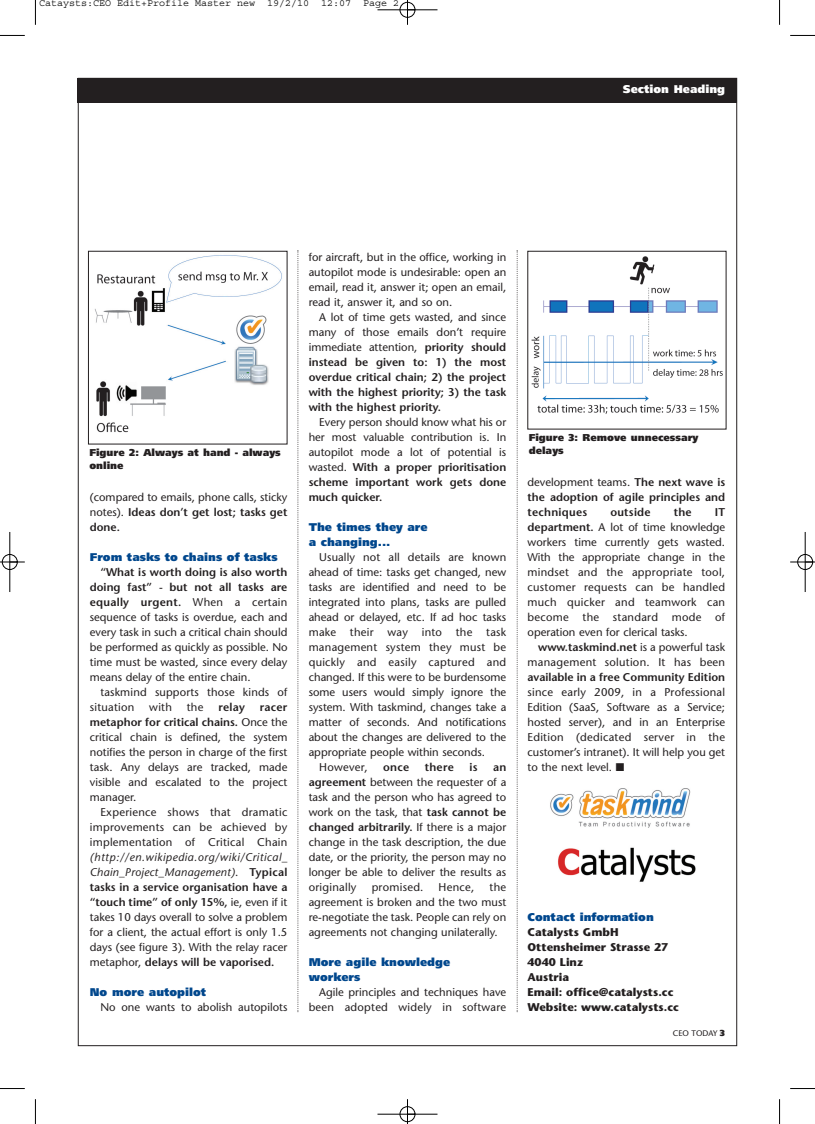
<style>
.page{position:relative;width:815px;height:1124px;background:#fff}
.page>*{position:absolute;margin:0;border:0;box-sizing:border-box;transform-origin:0 0}
.t1{font:11.25px/15px "Stone Sans";color:#231f20;text-align:justify}
.t2{font:600 11.25px/15px "Stone Sans";color:#231f20;text-align:justify}
.t3{font:11.25px/15px "Stone Sans";letter-spacing:.025em;color:#231f20;text-align:right}
.t4{font:11.25px/15px "Humanist 777 BT Extra Black B";color:#01478d}
.t5{font:700 11.25px/15px "Stone Sans";color:#231f20}
.t6{font:11.25px "Stone Sans";letter-spacing:.02em;color:#231f20}
.t7{font:11.25px "Humanist 777 BT Extra Black B";color:#fff}
.t8{font:600 11.25px "Stone Sans";letter-spacing:.025em;color:#231f20}
.t9{font:10px/12.5px "Humanist 777 BT Extra Black B";color:#231f20}
.t10{font:10px "Courier";color:#000}
.t11{font:8.12px "Stone Sans";color:#231f20}
.s1{font-weight:600}
.s2{font-style:italic}
.s3{font-weight:400}
.s4{font-family:"Humanist 777 BT Extra Black B";font-size:8.75px}
</style>
<div class="page">
<div style="left:78px;top:78px;width:659px;height:25px;background:#231f20"></div>
<svg style="left:517px;top:250px;width:1px;height:762px"></svg>
<svg style="left:297px;top:250px;width:1px;height:762px"></svg>
<img style="left:558px;top:847px;width:138px;height:35px">
<img style="left:550px;top:788px;width:141px;height:39px">
<img style="left:94px;top:255px;width:188px;height:178px">
<div style="left:88px;top:251px;width:199px;height:193px;border:1px solid #231f20"></div>
<img style="left:531px;top:256px;width:192px;height:158px">
<svg style="left:35px;top:0;width:1px;height:25px"></svg>
<svg style="left:0;top:35px;width:25px;height:1px"></svg>
<svg style="left:779px;top:0;width:1px;height:25px"></svg>
<svg style="left:790px;top:35px;width:25px;height:1px"></svg>
<svg style="left:35px;top:1099px;width:1px;height:24px"></svg>
<svg style="left:0;top:1088px;width:25px;height:1px"></svg>
<svg style="left:779px;top:1099px;width:1px;height:24px"></svg>
<svg style="left:790px;top:1088px;width:25px;height:1px"></svg>
<div style="left:400px;top:2px;width:15px;height:16px;border:1px solid #fff;border-radius:50%"></div>
<div style="left:2px;top:554px;width:16px;height:15px;border:1px solid #fff;border-radius:50%"></div>
<div style="left:797px;top:554px;width:16px;height:15px;border:1px solid #fff;border-radius:50%"></div>
<hr style="left:377px;top:10px;width:60px;height:1px;background:#000">
<hr style="left:377px;top:1113px;width:60px;height:1px;background:#000">
<hr style="left:10px;top:532px;width:1px;height:60px;background:#000">
<hr style="left:805px;top:532px;width:1px;height:60px;background:#000">
<svg style="left:407px;top:0;width:1px;height:25px"></svg>
<svg style="left:407px;top:1099px;width:1px;height:24px"></svg>
<svg style="left:0;top:561px;width:25px;height:1px"></svg>
<svg style="left:790px;top:561px;width:25px;height:1px"></svg>
<div style="left:400px;top:2px;width:15px;height:15px;border:1px solid #000;border-radius:50%"></div>
<div style="left:400px;top:1106px;width:15px;height:15px;border:1px solid #000;border-radius:50%"></div>
<div style="left:2px;top:554px;width:15px;height:15px;border:1px solid #000;border-radius:50%"></div>
<div style="left:798px;top:554px;width:15px;height:15px;border:1px solid #000;border-radius:50%"></div>
<p class="t10" style="left:39px;top:0;width:361px">Cataysts:CEO Edit+Profile Master new 19/2/10 12:07 Page 2</p>
<p class="t7" style="left:623px;top:85px;width:104px">Section Heading</p>
<p class="t9" style="left:89px;top:447px;width:193px">Figure 2: Always at hand - always online</p>
<p class="t1" style="left:90px;top:490px;width:199px">(compared to emails, phone calls, sticky notes). <span class="s1">Ideas don’t get lost; tasks get done.</span></p>
<p class="t4" style="left:90px;top:550px;width:189px">From tasks to chains of tasks</p>
<p class="t1" style="left:90px;top:565px;width:199px;text-indent:11px"><span class="s1">“What is worth doing is also worth doing fast” - but not all tasks are equally urgent.</span> When a certain sequence of tasks is overdue, each and every task in such a critical chain should be performed as quickly as possible. No time must be wasted, since every delay means delay of the entire chain.</p>
<p class="t1" style="left:90px;top:685px;width:199px;text-indent:11px">taskmind supports those kinds of situation</p>
<p class="t1" style="left:149px;top:700px;width:24px">with</p>
<p class="t1" style="left:187px;top:700px;width:18px">the</p>
<p class="t2" style="left:218px;top:700px;width:28px">relay</p>
<p class="t1" style="left:90px;top:700px;width:199px;text-indent:170px"><span class="s1">racer metaphor for critical chains.</span> Once the critical chain is defined, the system notifies the person in charge of the first task. Any delays are tracked, made visible and escalated to the project manager.</p>
<p class="t1" style="left:90px;top:805px;width:199px;text-indent:11px">Experience shows that dramatic improvements can be achieved by implementation of Critical Chain</p>
<p class="t1" style="left:90px;top:850px;width:199px"><span class="s2">(http://en.wikipedia.org/wiki/Critical_ Chain_Project_Management)</span>. <span class="s1">Typical tasks in a service organisation have a “touch time” of only 15%,</span> ie, even if it takes 10 days overall to solve a problem for a client, the actual effort is only 1.5 days (see figure 3). With the relay racer metaphor, <span class="s1">delays will be vaporised.</span></p>
<p class="t4" style="left:90px;top:985px;width:118px">No more autopilot</p>
<p class="t1" style="left:100px;top:1000px;width:188px">No one wants to abolish autopilots</p>
<p class="t1" style="left:309px;top:250px;width:199px">for aircraft, but in the office, working in autopilot mode is undesirable: open an email, read it, answer it; open an email, read it, answer it, and so on.</p>
<p class="t2" style="left:309px;top:310px;width:199px;text-indent:11px"><span class="s3">A lot of time gets wasted, and since many of those emails don’t require immediate attention,</span> priority should instead be given to: 1) the most overdue critical chain; 2) the project with the highest priority; 3) the task with the highest priority.</p>
<p class="t1" style="left:309px;top:415px;width:199px;text-indent:11px">Every person should know what his or her most valuable contribution is. In autopilot mode a lot of potential is wasted. <span class="s1">With a proper prioritisation scheme important work gets done much quicker.</span></p>
<p class="t4" style="left:309px;top:520px;width:121px">The times they are a changing...</p>
<p class="t1" style="left:319px;top:550px;width:188px">Usually not all details are known</p>
<p class="t1" style="left:309px;top:565px;width:199px">ahead of time: tasks get changed, new</p>
<p class="t1" style="left:309px;top:580px;width:199px">tasks are identified and need to be</p>
<p class="t1" style="left:309px;top:595px;width:199px">integrated into plans, tasks are pulled</p>
<p class="t1" style="left:309px;top:610px;width:199px">ahead or delayed, etc. If ad hoc tasks</p>
<p class="t3" style="left:309px;top:625px;width:199px">make their way into the task</p>
<p class="t6" style="left:309px;top:642px;width:199px">management system they must be</p>
<p class="t3" style="left:309px;top:655px;width:199px">quickly and easily captured and</p>
<p class="t1" style="left:309px;top:670px;width:199px">changed. If this were to be burdensome</p>
<p class="t1" style="left:309px;top:685px;width:199px">some users would simply ignore the</p>
<p class="t1" style="left:309px;top:700px;width:199px">system. With taskmind, changes take a</p>
<p class="t1" style="left:309px;top:715px;width:199px">matter of seconds. And notifications</p>
<p class="t1" style="left:309px;top:730px;width:199px">about the changes are delivered to the</p>
<p class="t1" style="left:309px;top:745px;width:178px">appropriate people within seconds.</p>
<p class="t3" style="left:319px;top:760px;width:50px">However,</p>
<p class="t2" style="left:383px;top:760px;width:28px">once</p>
<p class="t2" style="left:425px;top:760px;width:31px">there</p>
<p class="t2" style="left:469px;top:760px;width:10px">is</p>
<p class="t1" style="left:309px;top:760px;width:199px;text-indent:184px"><span class="s1">an agreement</span> between the requester of a task and the person who has agreed to work on the task, that <span class="s1">task cannot be changed arbitrarily.</span> If there is a major change in the task description, the due date, or the priority, the person may no longer be able to deliver the results as originally</p>
<p class="t1" style="left:309px;top:880px;width:199px;text-indent:181px">the agreement is broken and the two must re-negotiate the task. People can rely on agreements not changing unilaterally.</p>
<p class="t4" style="left:309px;top:955px;width:143px">More agile knowledge workers</p>
<p class="t1" style="left:309px;top:985px;width:199px;text-align:right">Agile principles and techniques have been adopted widely in software</p>
<p class="t3" style="left:372px;top:880px;width:53px">promised.</p>
<p class="t1" style="left:439px;top:880px;width:37px">Hence,</p>
<p class="t9" style="left:529px;top:432px;width:171px">Figure 3: Remove unnecessary delays</p>
<p class="t2" style="left:528px;top:475px;width:199px"><span class="s3">development teams.</span> The next wave is the adoption of agile principles and techniques</p>
<p class="t8" style="left:610px;top:507px;width:42px">outside</p>
<p class="t2" style="left:674px;top:505px;width:19px">the</p>
<p class="t1" style="left:528px;top:505px;width:199px;text-indent:187px"><span class="s1">IT department.</span> A lot of time knowledge workers time currently gets wasted.<br>With the appropriate change in the mindset and the appropriate tool, customer requests can be handled much quicker and teamwork can become the standard mode of operation even for clerical tasks.</p>
<p class="t3" style="left:528px;top:640px;width:199px"><span class="s1">www.taskmind.net</span> is a powerful task management solution. It has been</p>
<p class="t2" style="left:528px;top:670px;width:199px">available in a free Community Edition</p>
<p class="t1" style="left:528px;top:685px;width:199px">since early 2009, in a Professional Edition (SaaS, Software as a Service; hosted server), and in an Enterprise Edition (dedicated server in the customer’s intranet). It will help you get to the next level. ■</p>
<p class="t4" style="left:528px;top:910px;width:128px">Contact information</p>
<p class="t5" style="left:528px;top:925px;width:153px">Catalysts GmbH<br>Ottensheimer Strasse 27<br>4040 Linz<br>Austria<br>Email: office@catalysts.cc<br>Website: www.catalysts.cc</p>
<p class="t11" style="left:673px;top:1029px;width:54px">CEO TODAY <span class="s4">3</span></p>
</div>
